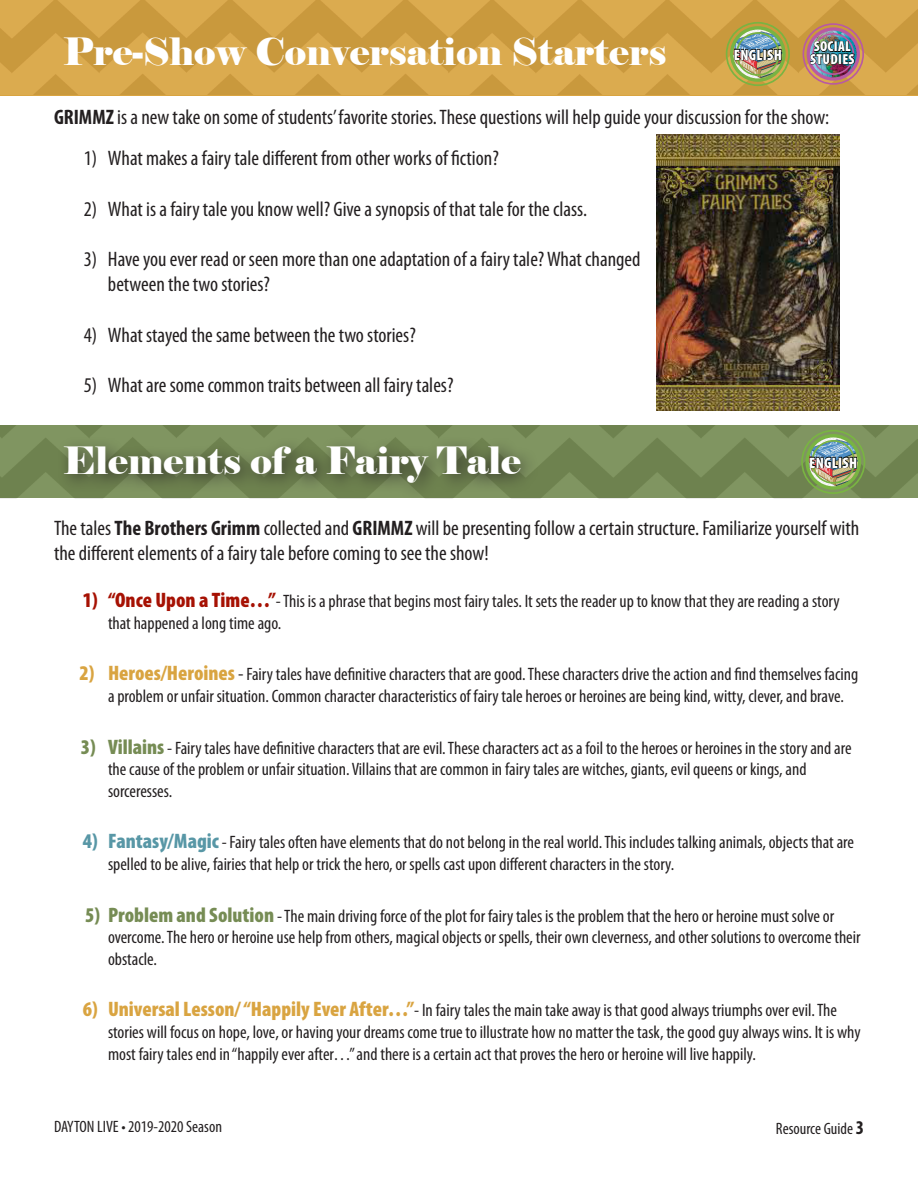
<style>
.page{position:relative;width:918px;height:1188px;background:#fff}
.page>*{position:absolute;margin:0;border:0;box-sizing:border-box;transform-origin:0 0}
.t1{font:37.5px "Elephant";color:#fff}
.t2{font:condensed 21px/25.2px "Myriad Pro";color:#231f20}
.t3{font:condensed 18px/21.6px "Myriad Pro";color:#231f20}
.t4{font:condensed 16.5px "Myriad Pro";color:#231f20}
.t5{font:900 condensed 15.15px "Myriad Pro";letter-spacing:.02em;color:#fff}
.t6{font:900 condensed 14.55px/12.5px "Myriad Pro";letter-spacing:.02em;color:#fff}
.s1{font-weight:700}
.s2{font-weight:900;font-size:21px;color:#a61103}
.s3{font-weight:900;font-size:21px;color:#d9a441}
.s4{font-size:19.5px}
.s5{font-weight:900;font-size:21px;color:#768c54}
.s6{font-weight:900;font-size:21px;color:#5897a6}
.s7{font-weight:700;font-size:19.5px}
</style>
<div class="page">
<img style="left:0;top:425px;width:918px;height:73px">
<img style="left:0;top:0;width:918px;height:95px">
<div style="left:57px;top:436px;width:482px;height:65px;background:#231f20;opacity:.75"></div>
<img style="left:809px;top:29px;width:49px;height:50px">
<div style="left:803px;top:23px;width:61px;height:62px;border:2px solid #b959a3;border-radius:50%"></div>
<div style="left:807px;top:27px;width:53px;height:54px;border:3px solid #b959a3;border-radius:50%"></div>
<div style="left:812px;top:33px;width:42px;height:42px;border:2px solid #b959a3;border-radius:50%"></div>
<img style="left:809px;top:29px;width:46px;height:36px">
<img style="left:807px;top:437px;width:52px;height:51px">
<div style="left:801px;top:430px;width:64px;height:64px;border:2px solid #79b442;border-radius:50%"></div>
<div style="left:805px;top:434px;width:56px;height:56px;border:3px solid #79b442;border-radius:50%"></div>
<div style="left:811px;top:440px;width:44px;height:44px;border:2px solid #79b442;border-radius:50%"></div>
<svg style="left:809px;top:452px;width:49px;height:19px"></svg>
<img style="left:732px;top:29px;width:52px;height:51px">
<div style="left:726px;top:22px;width:64px;height:64px;border:2px solid #79b442;border-radius:50%"></div>
<div style="left:730px;top:26px;width:56px;height:56px;border:3px solid #79b442;border-radius:50%"></div>
<div style="left:736px;top:32px;width:44px;height:44px;border:2px solid #79b442;border-radius:50%"></div>
<svg style="left:734px;top:44px;width:48px;height:19px"></svg>
<img style="left:657px;top:135px;width:182px;height:275px">
<p class="t1" style="left:63px;top:28px;width:605px">Pre-Show Conversation Starters</p>
<p class="t5" style="left:734px;top:45px;width:50px">ENGLISH</p>
<p class="t6" style="left:810px;top:40px;width:46px">SOCIAL<br>STUDIES</p>
<p class="t2" style="left:54px;top:104px;width:777px"><span class="s1">GRIMMZ</span> is a new take on some of students’ favorite stories. These questions will help guide your discussion for the show:</p>
<p class="t2" style="left:84px;top:146px;width:417px">1) What makes a fairy tale different from other works of fiction?</p>
<p class="t2" style="left:84px;top:196px;width:505px">2) What is a fairy tale you know well? Give a synopsis of that tale for the class.</p>
<p class="t2" style="left:108px;top:246px;width:534px;text-indent:-24px">3) Have you ever read or seen more than one adaptation of a fairy tale? What changed between the two stories?</p>
<p class="t2" style="left:84px;top:322px;width:334px">4) What stayed the same between the two stories?</p>
<p class="t2" style="left:84px;top:372px;width:371px">5) What are some common traits between all fairy tales?</p>
<p class="t1" style="left:63px;top:437px;width:460px">Elements of a Fairy Tale</p>
<p class="t5" style="left:809px;top:453px;width:50px">ENGLISH</p>
<p class="t2" style="left:54px;top:515px;width:807px">The tales <span class="s1">The Brothers Grimm</span> collected and <span class="s1">GRIMMZ</span> will be presenting follow a certain structure. Familiarize yourself with the different elements of a fairy tale before coming to see the show!</p>
<p class="t3" style="left:108px;top:590px;width:733px;text-indent:-25px"><span class="s2">1) “Once Upon a Time…”</span>- This is a phrase that begins most fairy tales. It sets the reader up to know that they are reading a story that happened a long time ago.</p>
<p class="t3" style="left:108px;top:663px;width:752px;text-indent:-29px"><span class="s3">2) Heroes/Heroines</span> <span class="s4">-</span> Fairy tales have definitive characters that are good. These characters drive the action and find themselves facing a problem or unfair situation. Common character characteristics of fairy tale heroes or heroines are being kind, witty, clever, and brave.</p>
<p class="t3" style="left:108px;top:737px;width:745px;text-indent:-27px"><span class="s5">3) Villains</span> - Fairy tales have definitive characters that are evil. These characters act as a foil to the heroes or heroines in the story and are the cause of the problem or unfair situation. Villains that are common in fairy tales are witches, giants, evil queens or kings, and sorceresses.</p>
<p class="t3" style="left:108px;top:831px;width:748px;text-indent:-25px"><span class="s6">4) Fantasy/Magic</span> - Fairy tales often have elements that do not belong in the real world. This includes talking animals, objects that are spelled to be alive, fairies that help or trick the hero, or spells cast upon different characters in the story.</p>
<p class="t3" style="left:108px;top:905px;width:754px;text-indent:-23px"><span class="s5">5) Problem and Solution</span> - The main driving force of the plot for fairy tales is the problem that the hero or heroine must solve or overcome. The hero or heroine use help from others, magical objects or spells, their own cleverness, and other solutions to overcome their obstacle.</p>
<p class="t3" style="left:108px;top:999px;width:754px;text-indent:-25px"><span class="s3">6) Universal Lesson/ “Happily Ever After…”</span>- In fairy tales the main take away is that good always triumphs over evil. The stories will focus on hope, love, or having your dreams come true to illustrate how no matter the task, the good guy always wins. It is why most fairy tales end in “happily ever after…” and there is a certain act that proves the hero or heroine will live happily.</p>
<p class="t4" style="left:54px;top:1116px;width:170px">DAYTON LIVE • 2019-2020 Season</p>
<p class="t4" style="left:776px;top:1119px;width:90px">Resource Guide <span class="s7">3</span></p>
</div>
